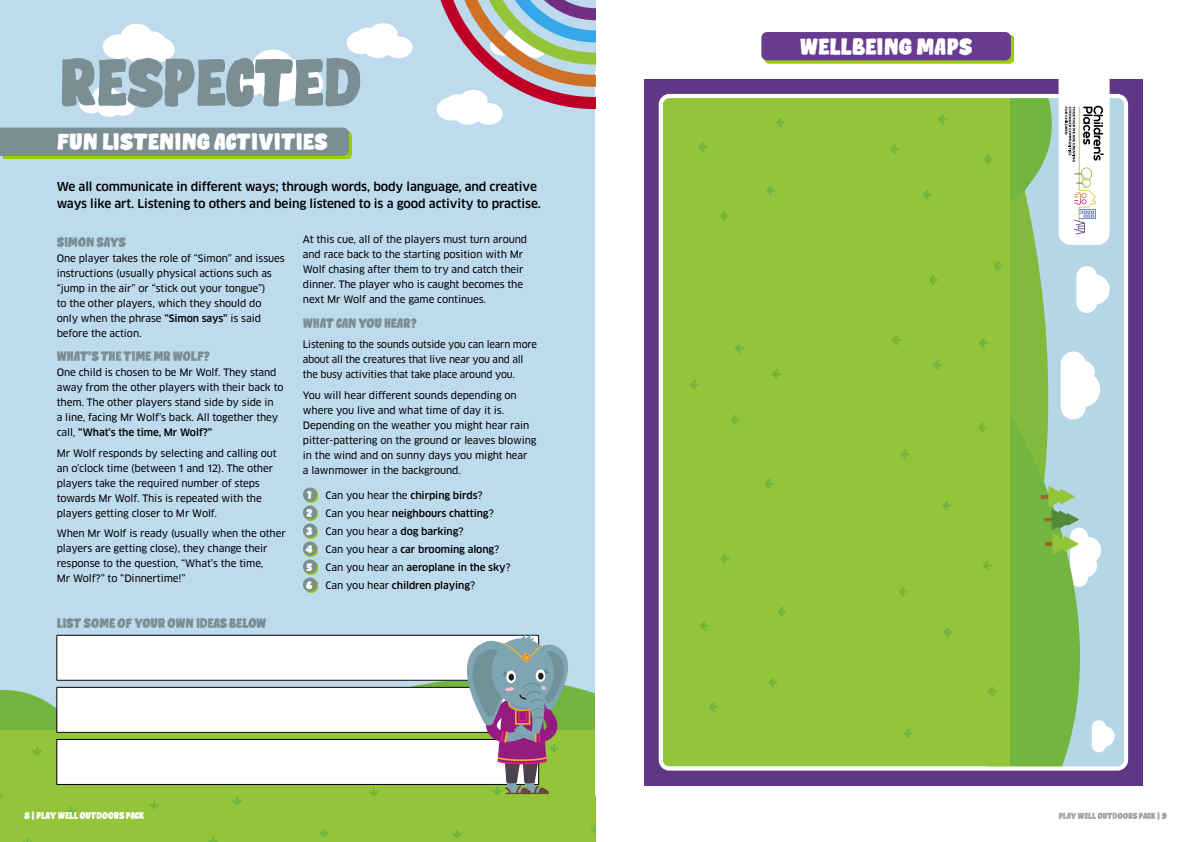
<style>
.page{position:relative;width:1191px;height:842px;background:#fff}
.page>*{position:absolute;margin:0;border:0;box-sizing:border-box;transform-origin:0 0}
.t1{font:70px "Wolby Block Fill";letter-spacing:-.01em;color:#7a8e93}
.t2{font:24px "Wolby Block Fill";color:#fff;scale:1.06 1}
.t3{font:14px "Wolby Block Fill";letter-spacing:-.01em;color:#7a8e93}
.t4{font:500 12px/17px "Clan LF";letter-spacing:-.01em;color:#000}
.t5{font:10px/15px "Clan LF News";letter-spacing:-.01em;color:#000}
.t6{font:500 10px/18px "Clan LF";letter-spacing:-.01em;color:#000}
.t7{font:10px "Wolby Block Fill";letter-spacing:-.01em;color:#fff}
.t8{font:9px "Wolby Block Fill";letter-spacing:-.01em;color:#9f9f9f}
.s1{font-family:"Clan LF";font-weight:500}
.s2{font-family:"Clan LF News";font-weight:400}
.s3{font-family:"Wolby Block Fill";font-size:11.1px;color:#fff}
.s4{font-family:"Wolby Block Fill";font-weight:400;font-size:11.1px;color:#fff}
</style>
<div class="page">
<div style="left:0;top:731px;width:595px;height:111px;background:#94c43a"></div>
<svg style="left:319px;top:828px;width:9px;height:9px"></svg>
<svg style="left:452px;top:830px;width:10px;height:9px"></svg>
<svg style="left:208px;top:837px;width:10px;height:5px"></svg>
<svg style="left:23px;top:838px;width:9px;height:4px"></svg>
<svg style="left:591px;top:825px;width:4px;height:9px"></svg>
<div style="left:0;top:0;width:595px;height:731px;background:#bedbee"></div>
<div style="left:644px;top:79px;width:498px;height:706px;background:#5f3786"></div>
<div style="left:661px;top:96px;width:465px;height:672px;background:#b5d6e4;border-radius:9px"></div>
<div style="left:1074px;top:537px;width:27px;height:26px;background:#fff;border-radius:50%"></div>
<div style="left:1072px;top:553px;width:25px;height:25px;background:#fff;border-radius:50%"></div>
<svg style="left:1010px;top:245px;width:38px;height:130px;fill:#80bb3d"></svg>
<svg style="left:1010px;top:375px;width:78px;height:232px"></svg>
<div style="left:663px;top:99px;width:347px;height:508px;background:#94c43a"></div>
<svg style="left:776px;top:118px;width:9px;height:10px"></svg>
<svg style="left:923px;top:190px;width:9px;height:10px"></svg>
<svg style="left:734px;top:343px;width:10px;height:10px"></svg>
<svg style="left:900px;top:449px;width:9px;height:10px"></svg>
<svg style="left:772px;top:369px;width:9px;height:10px"></svg>
<svg style="left:764px;top:479px;width:9px;height:9px"></svg>
<svg style="left:898px;top:587px;width:10px;height:9px"></svg>
<svg style="left:891px;top:335px;width:10px;height:10px"></svg>
<svg style="left:890px;top:144px;width:9px;height:10px"></svg>
<svg style="left:983px;top:561px;width:9px;height:9px"></svg>
<svg style="left:929px;top:275px;width:9px;height:10px"></svg>
<svg style="left:993px;top:261px;width:9px;height:10px"></svg>
<svg style="left:766px;top:186px;width:9px;height:10px"></svg>
<svg style="left:978px;top:422px;width:9px;height:10px"></svg>
<svg style="left:933px;top:360px;width:9px;height:10px"></svg>
<svg style="left:979px;top:338px;width:9px;height:10px"></svg>
<svg style="left:942px;top:501px;width:9px;height:10px"></svg>
<svg style="left:698px;top:142px;width:9px;height:10px"></svg>
<svg style="left:720px;top:211px;width:9px;height:10px"></svg>
<svg style="left:690px;top:380px;width:9px;height:10px"></svg>
<svg style="left:730px;top:415px;width:9px;height:10px"></svg>
<svg style="left:720px;top:554px;width:9px;height:10px"></svg>
<div style="left:658px;top:94px;width:470px;height:677px;border:4px solid #fff;border-radius:9px"></div>
<svg style="left:1041px;top:486px;width:37px;height:68px"></svg>
<svg style="left:938px;top:79px;width:171px;height:166px"></svg>
<div style="left:1060px;top:351px;width:25px;height:68px;background:#fff;border-radius:13px"></div>
<div style="left:1071px;top:361px;width:23px;height:23px;background:#fff;border-radius:50%"></div>
<div style="left:1065px;top:372px;width:35px;height:35px;background:#fff;border-radius:50%"></div>
<div style="left:1076px;top:266px;width:21px;height:47px;background:#fff;border-radius:10px"></div>
<div style="left:1079px;top:274px;width:30px;height:31px;background:#fff;border-radius:50%"></div>
<svg style="left:437px;top:0;width:159px;height:125px"></svg>
<div style="left:3px;top:131px;width:349px;height:28px;background:#99cc01"></div>
<svg style="left:0;top:23px;width:413px;height:133px"></svg>
<div style="left:764px;top:35px;width:250px;height:28px;background:linear-gradient(to right,#99cd01,#99cb02)"></div>
<div style="left:761px;top:32px;width:250px;height:28px;background:#673c90;border-radius:6px"></div>
<svg style="left:304px;top:488px;width:14px;height:15px"></svg>
<div style="left:303px;top:487px;width:14px;height:15px;background:#7a8e93;border-radius:50%"></div>
<svg style="left:304px;top:507px;width:14px;height:14px"></svg>
<div style="left:303px;top:505px;width:14px;height:15px;background:#7a8e93;border-radius:50%"></div>
<svg style="left:304px;top:525px;width:14px;height:14px"></svg>
<div style="left:303px;top:523px;width:14px;height:15px;background:#7a8e93;border-radius:50%"></div>
<svg style="left:304px;top:543px;width:14px;height:14px"></svg>
<div style="left:303px;top:541px;width:14px;height:15px;background:#7a8e93;border-radius:50%"></div>
<svg style="left:304px;top:561px;width:14px;height:14px"></svg>
<div style="left:303px;top:559px;width:14px;height:15px;background:#7a8e93;border-radius:50%"></div>
<svg style="left:304px;top:579px;width:14px;height:14px"></svg>
<div style="left:303px;top:577px;width:14px;height:15px;background:#7a8e93;border-radius:50%"></div>
<svg style="left:0;top:607px;width:1143px;height:208px"></svg>
<h1 class="t1" style="left:59px;top:36px;width:304px">RESPECTED</h1>
<h2 class="t2" style="left:57px;top:126px;width:257px">FUN LISTENING ACTIVITIES</h2>
<p class="t4" style="left:57px;top:178px;width:485px">We all communicate in different ways; through words, body language, and creative ways like art. Listening to others and being listened to is a good activity to practise.</p>
<h3 class="t3" style="left:57px;top:232px;width:71px">SIMON SAYS</h3>
<p class="t5" style="left:57px;top:250px;width:230px">One player takes the role of “Simon” and issues instructions (usually physical actions such as “jump in the air” or “stick out your tongue”)<br>to the other players, which they should do only when the phrase <span class="s1">“Simon says”</span> is said before the action.</p>
<h3 class="t3" style="left:57px;top:347px;width:154px">WHAT’S THE TIME MR WOLF?</h3>
<p class="t5" style="left:57px;top:365px;width:228px">One child is chosen to be Mr Wolf. They stand away from the other players with their back to them. The other players stand side by side in<br>a line, facing Mr Wolf’s back. All together they</p>
<p class="t6" style="left:57px;top:423px;width:157px"><span class="s2">call,</span> “What’s the time, Mr Wolf?”</p>
<p class="t5" style="left:57px;top:446px;width:221px">Mr Wolf responds by selecting and calling out an o’clock time (between 1 and 12). The other players take the required number of steps towards Mr Wolf. This is repeated with the players getting closer to Mr Wolf.</p>
<p class="t5" style="left:57px;top:526px;width:231px">When Mr Wolf is ready (usually when the other players are getting close), they change their response to the question, “What’s the time,<br>Mr Wolf?” to “Dinnertime!”</p>
<p class="t5" style="left:303px;top:232px;width:226px">At this cue, all of the players must turn around and race back to the starting position with Mr Wolf chasing after them to try and catch their dinner. The player who is caught becomes the next Mr Wolf and the game continues.</p>
<h3 class="t3" style="left:303px;top:313px;width:115px">WHAT CAN YOU HEAR?</h3>
<p class="t5" style="left:303px;top:337px;width:236px">Listening to the sounds outside you can learn more about all the creatures that live near you and all the busy activities that take place around you.</p>
<p class="t5" style="left:303px;top:388px;width:235px">You will hear different sounds depending on where you live and what time of day it is.<br>Depending on the weather you might hear rain pitter-pattering on the ground or leaves blowing in the wind and on sunny days you might hear<br>a lawnmower in the background.</p>
<p class="t5" style="left:307px;top:488px;width:177px"><span class="s3">1</span> Can you hear the <span class="s1">chirping birds</span>?</p>
<p class="t6" style="left:306px;top:504px;width:189px"><span class="s4">2</span> <span class="s2">Can you hear</span> neighbours chatting<span class="s2">?</span></p>
<p class="t5" style="left:306px;top:524px;width:159px"><span class="s3">3</span> Can you hear a <span class="s1">dog barking</span>?</p>
<p class="t6" style="left:306px;top:540px;width:206px"><span class="s4">4</span> <span class="s2">Can you hear a</span> car brooming along<span class="s2">?<br></span><span class="s4">5</span> <span class="s2">Can you hear an</span> aeroplane in the sky<span class="s2">?<br></span><span class="s4">6</span> <span class="s2">Can you hear</span> children playing<span class="s2">?</span></p>
<h3 class="t3" style="left:57px;top:614px;width:211px">LIST SOME OF YOUR OWN IDEAS BELOW</h3>
<h2 class="t2" style="left:799px;top:31px;width:164px">WELLBEING MAPS</h2>
<p class="t7" style="left:24px;top:809px;width:122px">8 | PLAY WELL OUTDOORS PACK</p>
<p class="t8" style="left:1058px;top:810px;width:110px">PLAY WELL OUTDOORS PACK | 9</p>
</div>
